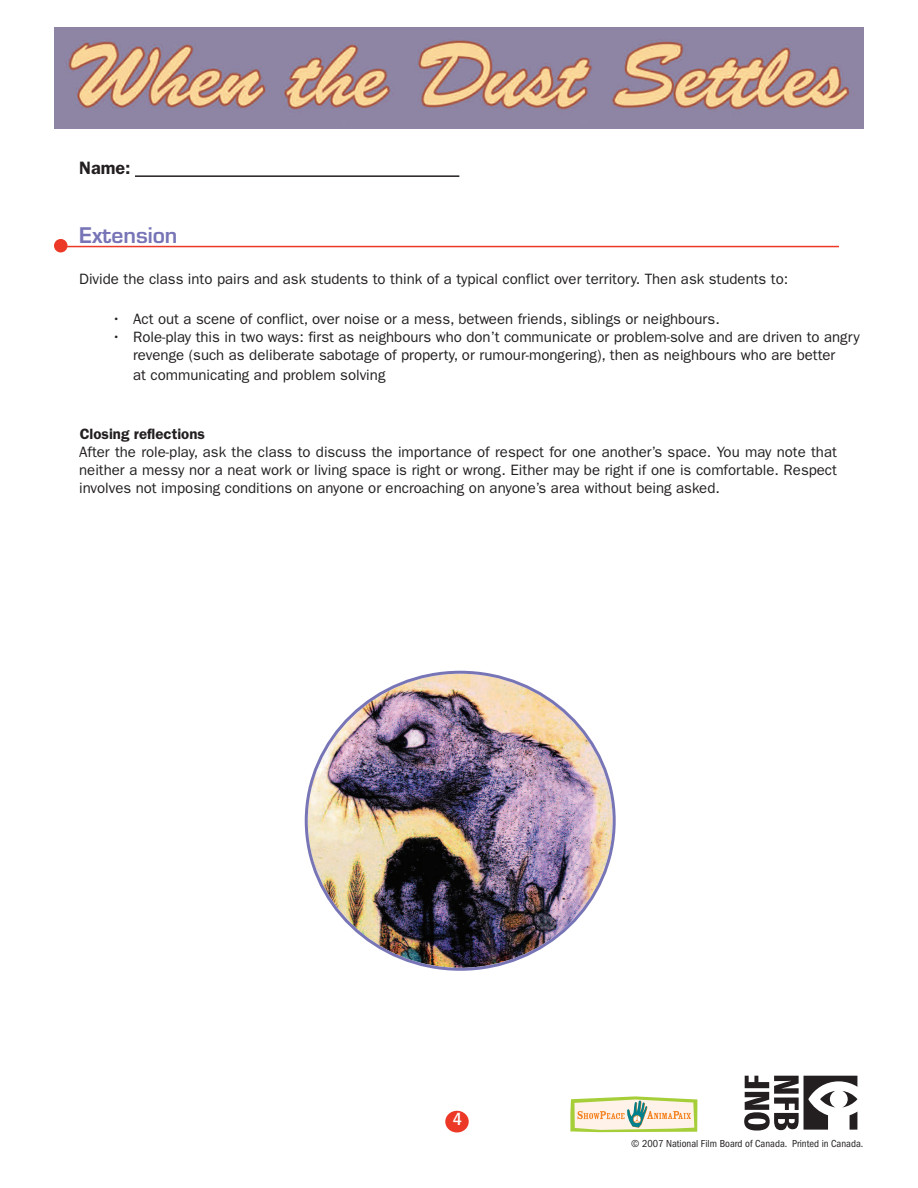
<style>
.page{position:relative;width:918px;height:1188px;background:#fff}
.page>*{position:absolute;margin:0;border:0;box-sizing:border-box;transform-origin:0 0}
.t1{font:600 21px "Eurostile";color:#7875b7}
.t2{font:600 18px "Franklin Gothic";color:#231f20}
.t3{font:500 condensed 18px "Franklin Gothic";color:#fff}
.t4{font:15px/18px "Franklin Gothic";color:#231f20;text-align:center}
.t5{font:600 15px "Franklin Gothic";color:#231f20}
.t6{font:condensed 10.5px "Franklin Gothic";color:#231f20}
</style>
<div class="page">
<hr style="left:135px;top:175px;width:324px;height:2px;background:#231f20">
<img style="left:54px;top:28px;width:810px;height:100px">
<div style="left:54px;top:239px;width:14px;height:13px;background:#ec3826;border-radius:50%"></div>
<hr style="left:66px;top:246px;width:773px;height:1px;background:#ec3826">
<div style="left:445px;top:1111px;width:24px;height:21px;background:#ec3826;border-radius:50%"></div>
<svg style="left:744px;top:1076px;width:113px;height:55px"></svg>
<svg style="left:570px;top:1096px;width:127px;height:36px"></svg>
<img style="left:305px;top:671px;width:311px;height:300px">
<p class="t2" style="left:79px;top:162px;width:53px">Name:</p>
<h1 class="t1" style="left:79px;top:227px;width:100px">Extension</h1>
<p class="t4" style="left:79px;top:271px;width:711px">Divide the class into pairs and ask students to think of a typical conflict over territory. Then ask students to:</p>
<p class="t4" style="left:112px;top:311px;width:609px">• Act out a scene of conflict, over noise or a mess, between friends, siblings or neighbours.</p>
<p class="t4" style="left:112px;top:329px;width:749px">• Role-play this in two ways: first as neighbours who don’t communicate or problem-solve and are driven to angry revenge (such as deliberate sabotage of property, or rumour-mongering), then as neighbours who are better</p>
<p class="t4" style="left:133px;top:367px;width:254px">at communicating and problem solving</p>
<p class="t5" style="left:80px;top:429px;width:127px">Closing reflections</p>
<p class="t4" style="left:79px;top:444px;width:759px;text-align:justify">After the role-play, ask the class to discuss the importance of respect for one another’s space. You may note that neither a messy nor a neat work or living space is right or wrong. Either may be right if one is comfortable. Respect involves not imposing conditions on anyone or encroaching on anyone’s area without being asked.</p>
<p class="t3" style="left:453px;top:1113px;width:11px">4</p>
<p class="t6" style="left:631px;top:1140px;width:234px">© 2007 National Film Board of Canada. Printed in Canada.</p>
</div>
